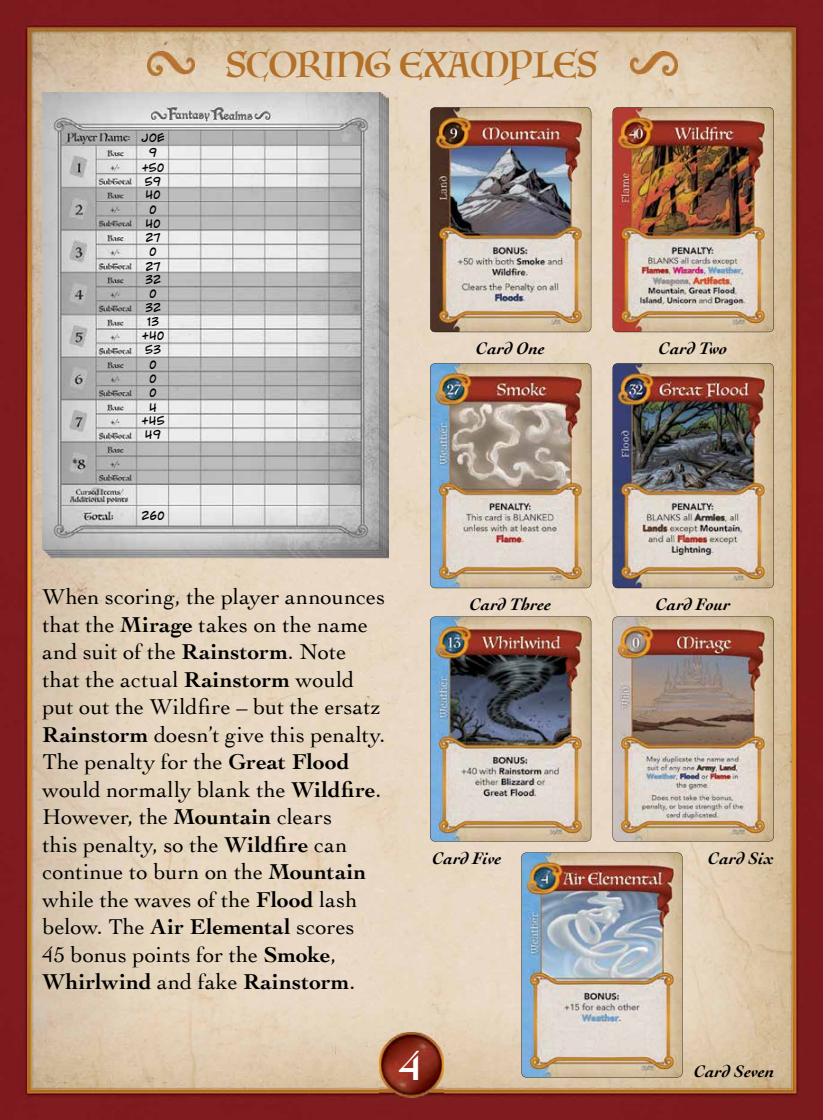
<style>
.page{position:relative;width:823px;height:1120px;background:#fff}
.page>*{position:absolute;margin:0;border:0;box-sizing:border-box;transform-origin:0 0}
.t1{font:700 42.5px "Cochin";color:#fff}
.t2{font:35px "Luminari";color:#b27029}
.t3{font:22.5px/27.5px "Cochin";letter-spacing:.005em;color:#000}
.t4{font:italic 700 17.5px "Cochin";letter-spacing:.005em;color:#000}
.t5{font:12.25px/14.2px "Comic Geek";color:#000}
.s1{font-weight:700}
</style>
<div class="page">
<img style="left:0;top:0;width:822px;height:1120px">
<img style="left:430px;top:107px;width:161px;height:225px">
<img style="left:612px;top:107px;width:161px;height:225px">
<img style="left:430px;top:363px;width:161px;height:225px">
<img style="left:612px;top:363px;width:161px;height:225px">
<img style="left:521px;top:852px;width:161px;height:225px">
<img style="left:612px;top:616px;width:161px;height:225px">
<img style="left:430px;top:616px;width:161px;height:225px">
<img style="left:148px;top:52px;width:46px;height:24px">
<img style="left:630px;top:52px;width:47px;height:24px">
<img style="left:42px;top:92px;width:346px;height:466px">
<img style="left:379px;top:1032px;width:64px;height:65px">
<p class="t5" style="left:141px;top:131px;width:26px">Joe</p>
<p class="t5" style="left:142px;top:160px;width:24px">+50<br>59<br>40</p>
<p class="t5" style="left:145px;top:217px;width:17px">40<br>27</p>
<p class="t5" style="left:145px;top:259px;width:18px">27<br>32</p>
<p class="t5" style="left:142px;top:301px;width:24px;text-align:center">32<br>13 +40<br>53<br>0<br>0<br>0<br>4</p>
<p class="t5" style="left:141px;top:414px;width:25px">+45<br>49</p>
<p class="t5" style="left:149px;top:145px;width:10px">9</p>
<p class="t5" style="left:149px;top:202px;width:9px">0</p>
<p class="t5" style="left:149px;top:245px;width:9px">0</p>
<p class="t5" style="left:149px;top:287px;width:9px">0</p>
<p class="t5" style="left:141px;top:509px;width:25px">260</p>
<h2 class="t2" style="left:226px;top:35px;width:372px">SCORING EXAMPLES</h2>
<p class="t4" style="left:476px;top:336px;width:70px">Card One</p>
<p class="t3" style="left:42px;top:582px;width:344px">When scoring, the player announces that the <span class="s1">Mirage</span> takes on the name and suit of the <span class="s1">Rainstorm</span>. Note that the actual <span class="s1">Rainstorm</span> would put out the Wildfire – but the ersatz<br><span class="s1">Rainstorm</span> doesn’t give this penalty.<br>The penalty for the <span class="s1">Great Flood </span>would normally blank the <span class="s1">Wildfire</span>.<br>However, the <span class="s1">Mountain</span> clears<br>this penalty, so the <span class="s1">Wildfire</span> can continue to burn on the <span class="s1">Mountain </span>while the waves of the <span class="s1">Flood</span> lash below. The <span class="s1">Air Elemental</span> scores<br>45 bonus points for the <span class="s1">Smoke</span>,<br><span class="s1">Whirlwind</span> and fake <span class="s1">Rainstorm</span>.</p>
<p class="t4" style="left:469px;top:592px;width:83px">Card Three</p>
<p class="t4" style="left:432px;top:847px;width:71px">Card Five</p>
<h1 class="t1" style="left:399px;top:1037px;width:24px">4</h1>
<p class="t4" style="left:658px;top:336px;width:70px">Card Two</p>
<p class="t4" style="left:655px;top:592px;width:76px">Card Four</p>
<p class="t4" style="left:708px;top:847px;width:67px">Card Six</p>
<p class="t4" style="left:693px;top:1060px;width:82px">Card Seven</p>
</div>
